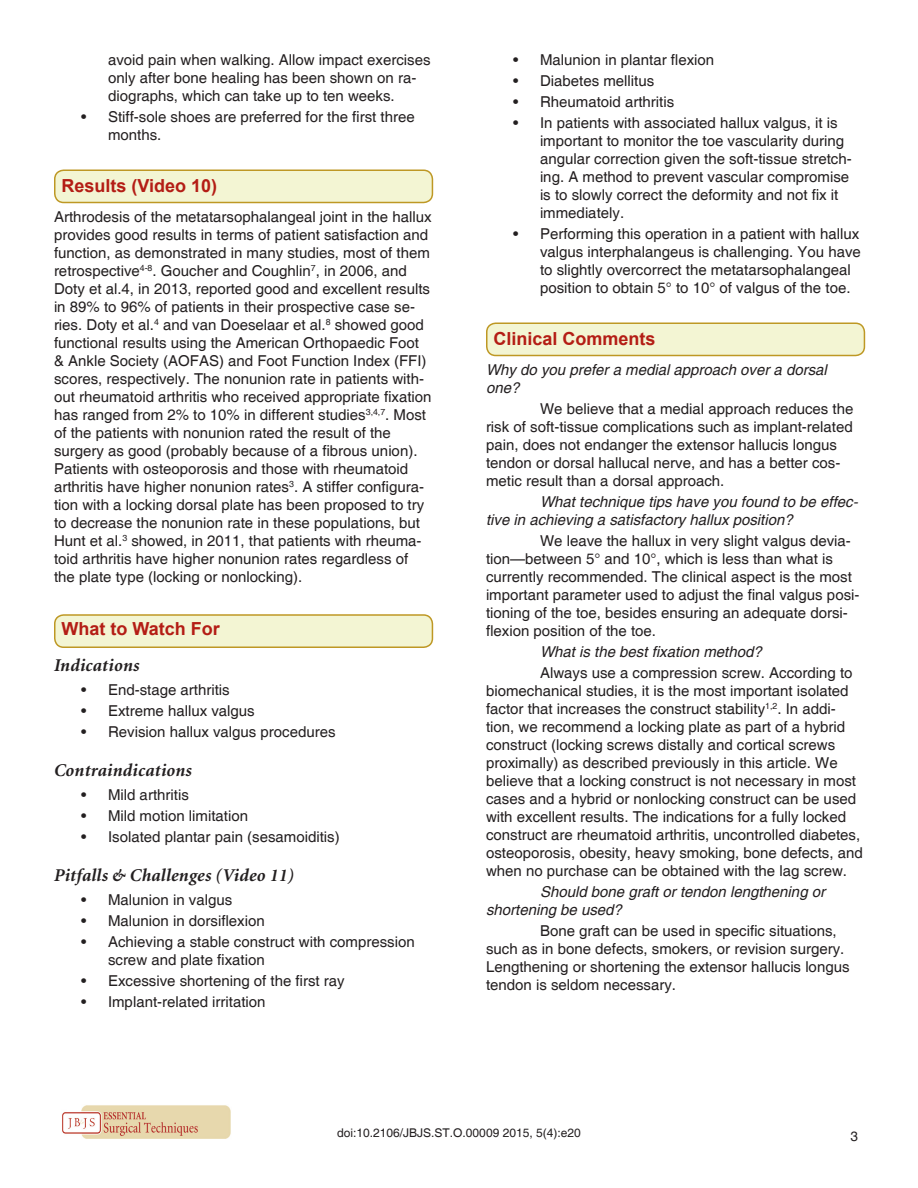
<style>
.page{position:relative;width:918px;height:1188px;background:#fff}
.page>*{position:absolute;margin:0;border:0;box-sizing:border-box;transform-origin:0 0}
.Heading2{font:italic 700 18px "Minion";letter-spacing:.01em;color:#231f20}
.Heading1{font:700 18px "Arial";color:#b41d15}
.Text_No_Indent{font:15px/18px "Helvetica";color:#231f20}
.Text{font:15px/18px "Helvetica";color:#231f20}
.Text-2{font:italic 15px/18px "Helvetica";color:#231f20}
.Text_No_Indent_Ital{font:italic 15px/18px "Helvetica";color:#231f20}
.t1{font:13.5px "Helvetica";color:#231f20}
.t2{font:12px "Helvetica";color:#231f20}
</style>
<div class="page">
<img style="left:62px;top:1105px;width:169px;height:34px">
<div style="left:55px;top:170px;width:377px;height:32px;background:#f3f5d3;border-radius:9px"></div>
<div style="left:54px;top:170px;width:379px;height:33px;border:2px solid #be9824;border-radius:9px"></div>
<div style="left:55px;top:615px;width:377px;height:32px;background:#f3f5d3;border-radius:9px"></div>
<div style="left:54px;top:614px;width:379px;height:34px;border:2px solid #be9824;border-radius:9px"></div>
<div style="left:487px;top:323px;width:377px;height:33px;background:#f3f5d3;border-radius:9px"></div>
<div style="left:486px;top:322px;width:379px;height:34px;border:2px solid #be9824;border-radius:9px"></div>
<p class="Text_No_Indent" style="left:108px;top:51px;width:324px">avoid pain when walking. Allow impact exercises only after bone healing has been shown on ra&shy;diographs, which can take up to ten weeks.</p>
<p class="Text_No_Indent" style="left:108px;top:108px;width:308px;text-indent:-27px">• Stiff-sole shoes are preferred for the first three months.</p>
<p class="Heading1" style="left:62px;top:174px;width:157px">Results (Video 10)</p>
<p class="Text_No_Indent" style="left:54px;top:209px;width:379px">Arthrodesis of the metatarsophalangeal joint in the hallux provides good results in terms of patient satisfaction and function, as demonstrated in many studies, most of them retrospective<sup>4-8</sup>. Goucher and Coughlin<sup>7</sup>, in 2006, and Doty et al.4, in 2013, reported good and excellent results in 89% to 96% of patients in their prospective case se&shy;ries. Doty et al.<sup>4</sup> and van Doeselaar et al.<sup>8</sup> showed good functional results using the American Orthopaedic Foot &amp; Ankle Society (AOFAS) and Foot Function Index (FFI) scores, respectively. The nonunion rate in patients with&shy;out rheumatoid arthritis who received appropriate fixation has ranged from 2% to 10% in different studies<sup>3,4,7</sup>. Most of the patients with nonunion rated the result of the surgery as good (probably because of a fibrous union).<br>Patients with osteoporosis and those with rheumatoid arthritis have higher nonunion rates<sup>3</sup>. A stiffer configura&shy;tion with a locking dorsal plate has been proposed to try to decrease the nonunion rate in these populations, but Hunt et al.<sup>3</sup> showed, in 2011, that patients with rheuma&shy;toid arthritis have higher nonunion rates regardless of the plate type (locking or nonlocking).</p>
<p class="Heading1" style="left:62px;top:617px;width:160px">What to Watch For</p>
<p class="Heading2" style="left:54px;top:656px;width:87px">Indications</p>
<p class="Text_No_Indent" style="left:81px;top:681px;width:150px">• End-stage arthritis</p>
<p class="Text_No_Indent" style="left:81px;top:702px;width:175px">• Extreme hallux valgus</p>
<p class="Text_No_Indent" style="left:81px;top:723px;width:256px">• Revision hallux valgus procedures</p>
<p class="Heading2" style="left:54px;top:761px;width:139px">Contraindications</p>
<p class="Text_No_Indent" style="left:81px;top:786px;width:109px">• Mild arthritis</p>
<p class="Text_No_Indent" style="left:81px;top:807px;width:169px">• Mild motion limitation</p>
<p class="Text_No_Indent" style="left:81px;top:828px;width:260px">• Isolated plantar pain (sesamoiditis)</p>
<p class="Heading2" style="left:54px;top:866px;width:242px">Pitfalls &amp; Challenges (Video 11)</p>
<p class="Text_No_Indent" style="left:81px;top:891px;width:153px">• Malunion in valgus</p>
<p class="Text_No_Indent" style="left:81px;top:912px;width:185px">• Malunion in dorsiflexion</p>
<p class="Text_No_Indent" style="left:108px;top:933px;width:308px;text-indent:-27px">• Achieving a stable construct with compression screw and plate fixation</p>
<p class="Text_No_Indent" style="left:81px;top:972px;width:265px">• Excessive shortening of the first ray</p>
<p class="Text_No_Indent" style="left:81px;top:993px;width:186px">• Implant-related irritation</p>
<p class="Text_No_Indent" style="left:513px;top:51px;width:203px">• Malunion in plantar flexion</p>
<p class="Text_No_Indent" style="left:513px;top:72px;width:143px">• Diabetes mellitus</p>
<p class="Text_No_Indent" style="left:513px;top:93px;width:163px">• Rheumatoid arthritis</p>
<p class="Text_No_Indent" style="left:540px;top:114px;width:313px;text-indent:-27px">• In patients with associated hallux valgus, it is important to monitor the toe vascularity during angular correction given the soft-tissue stretch&shy;ing. A method to prevent vascular compromise is to slowly correct the deformity and not fix it immediately.</p>
<p class="Text_No_Indent" style="left:540px;top:225px;width:322px;text-indent:-27px">• Performing this operation in a patient with hallux valgus interphalangeus is challenging. You have to slightly overcorrect the metatarsophalangeal position to obtain 5° to 10° of valgus of the toe.</p>
<p class="Heading1" style="left:494px;top:327px;width:164px">Clinical Comments</p>
<p class="Text_No_Indent_Ital" style="left:486px;top:362px;width:342px">Why do you prefer a medial approach over a dorsal one?</p>
<p class="Text" style="left:486px;top:401px;width:369px;text-indent:54px">We believe that a medial approach reduces the risk of soft-tissue complications such as implant-related pain, does not endanger the extensor hallucis longus tendon or dorsal hallucal nerve, and has a better cos&shy;metic result than a dorsal approach.</p>
<p class="Text-2" style="left:486px;top:494px;width:374px;text-indent:54px">What technique tips have you found to be effec&shy;tive in achieving a satisfactory hallux position?</p>
<p class="Text" style="left:486px;top:533px;width:375px;text-indent:54px">We leave the hallux in very slight valgus devia&shy;tion—between 5° and 10°, which is less than what is currently recommended. The clinical aspect is the most important parameter used to adjust the final valgus posi&shy;tioning of the toe, besides ensuring an adequate dorsi&shy;flexion position of the toe.</p>
<p class="Text-2" style="left:540px;top:644px;width:223px">What is the best fixation method?</p>
<p class="Text" style="left:486px;top:665px;width:378px;text-indent:54px">Always use a compression screw. According to biomechanical studies, it is the most important isolated factor that increases the construct stability<sup>1,2</sup>. In addi&shy;tion, we recommend a locking plate as part of a hybrid construct (locking screws distally and cortical screws proximally) as described previously in this article. We believe that a locking construct is not necessary in most cases and a hybrid or nonlocking construct can be used with excellent results. The indications for a fully locked construct are rheumatoid arthritis, uncontrolled diabetes, osteoporosis, obesity, heavy smoking, bone defects, and when no purchase can be obtained with the lag screw.</p>
<p class="Text-2" style="left:486px;top:884px;width:341px;text-indent:54px">Should bone graft or tendon lengthening or shortening be used?</p>
<p class="Text" style="left:486px;top:923px;width:365px;text-indent:54px">Bone graft can be used in specific situations, such as in bone defects, smokers, or revision surgery.<br>Lengthening or shortening the extensor hallucis longus tendon is seldom necessary.</p>
<p class="t2" style="left:337px;top:1126px;width:245px">doi:10.2106/JBJS.ST.O.00009 2015, 5(4):e20</p>
<p class="t1" style="left:850px;top:1128px;width:9px">3</p>
</div>
